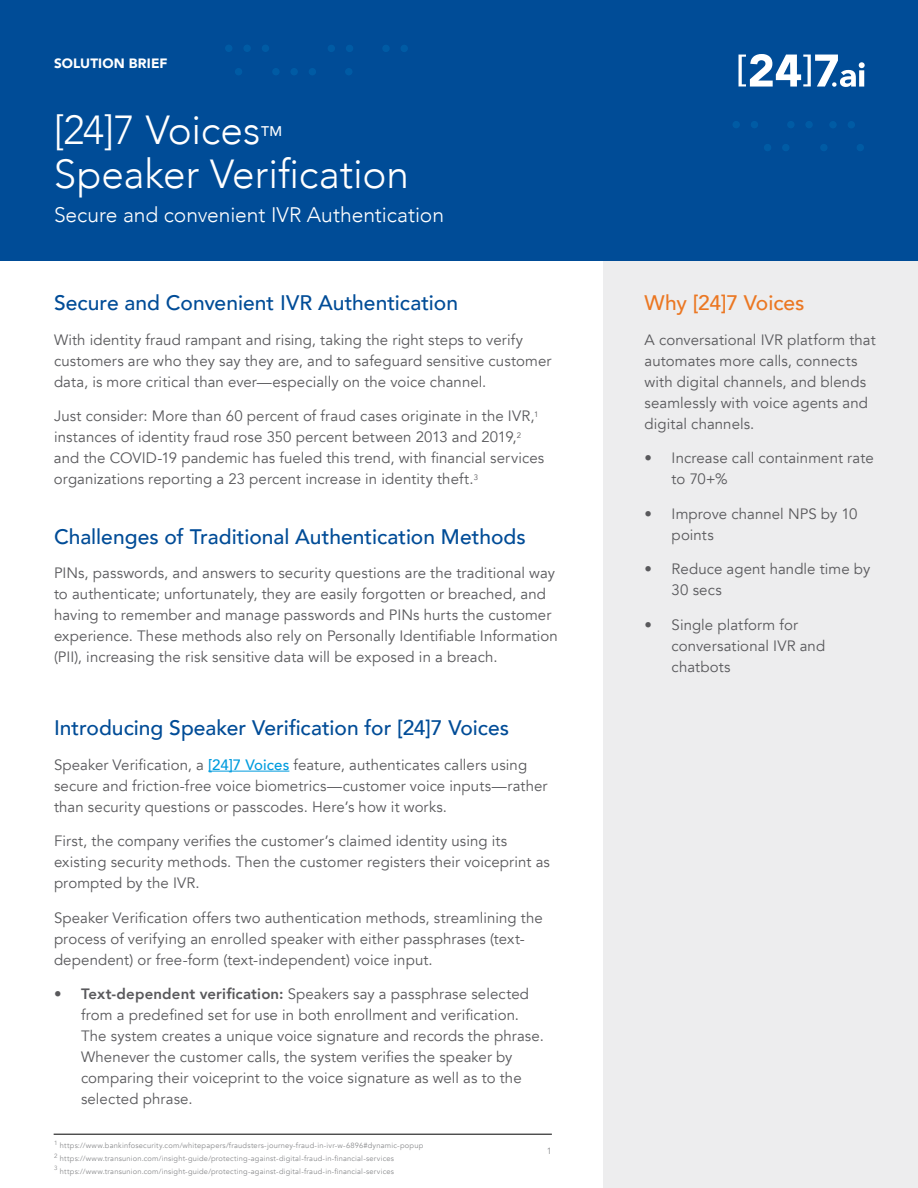
<style>
.page{position:relative;width:918px;height:1188px;background:#fff}
.page>*{position:absolute;margin:0;border:0;box-sizing:border-box;transform-origin:0 0}
.t1{font:300 40.5px "Avenir";color:#fff}
.t2{font:500 21px "Avenir";color:#004c97}
.t3{font:300 21px "Avenir";color:#fff}
.t4{font:500 21px "Avenir";letter-spacing:-.005em;color:#eb7722}
.t5{font:15px/21px "Avenir";letter-spacing:.005em;color:#59595c}
.t6{font:500 13.95px "Avenir";color:#fff}
.t7{font:900 13.5px "Avenir";letter-spacing:.01em;color:#fff}
.t8{font:9px "Avenir";color:#8a8b8d}
.t9{font:7.5px "Avenir";letter-spacing:.025em;color:#8a8b8d}
.t10{font:6.15px "Avenir";color:#8a8b8d}
.s1{font-weight:500;color:#009cde}
.s2{font-weight:800}
</style>
<div class="page">
<div style="left:603px;top:0;width:315px;height:1188px;background:#ededee"></div>
<div style="left:0;top:0;width:918px;height:260px;background:#004c97"></div>
<svg style="left:739px;top:54px;width:126px;height:33px"></svg>
<div style="left:243px;top:45px;width:8px;height:7px;background:#005ba4;border-radius:50%"></div>
<div style="left:290px;top:68px;width:8px;height:7px;background:#005ba4;border-radius:50%"></div>
<div style="left:345px;top:68px;width:8px;height:7px;background:#005ba4;border-radius:50%"></div>
<div style="left:225px;top:45px;width:7px;height:7px;background:#005ba4;border-radius:50%"></div>
<div style="left:272px;top:68px;width:8px;height:7px;background:#005ba4;border-radius:50%"></div>
<div style="left:262px;top:45px;width:7px;height:7px;background:#005ba4;border-radius:50%"></div>
<div style="left:309px;top:68px;width:7px;height:7px;background:#005ba4;border-radius:50%"></div>
<div style="left:235px;top:68px;width:7px;height:7px;background:#005ba4;border-radius:50%"></div>
<div style="left:382px;top:45px;width:8px;height:7px;background:#005ba4;border-radius:50%"></div>
<div style="left:328px;top:45px;width:7px;height:7px;background:#005ba4;border-radius:50%"></div>
<div style="left:401px;top:45px;width:7px;height:7px;background:#005ba4;border-radius:50%"></div>
<div style="left:346px;top:45px;width:7px;height:7px;background:#005ba4;border-radius:50%"></div>
<div style="left:751px;top:121px;width:7px;height:7px;background:#005ba4;border-radius:50%"></div>
<div style="left:805px;top:121px;width:8px;height:7px;background:#005ba4;border-radius:50%"></div>
<div style="left:782px;top:144px;width:8px;height:7px;background:#005ba4;border-radius:50%"></div>
<div style="left:733px;top:121px;width:7px;height:7px;background:#005ba4;border-radius:50%"></div>
<div style="left:787px;top:121px;width:8px;height:7px;background:#005ba4;border-radius:50%"></div>
<div style="left:764px;top:144px;width:7px;height:7px;background:#005ba4;border-radius:50%"></div>
<div style="left:848px;top:121px;width:7px;height:7px;background:#005ba4;border-radius:50%"></div>
<div style="left:857px;top:144px;width:7px;height:7px;background:#005ba4;border-radius:50%"></div>
<div style="left:820px;top:144px;width:8px;height:7px;background:#005ba4;border-radius:50%"></div>
<div style="left:829px;top:121px;width:8px;height:7px;background:#005ba4;border-radius:50%"></div>
<hr style="left:54px;top:1134px;width:498px;height:1px;background:#000">
<hr style="left:208px;top:771px;width:81px;height:1px;background:#009cde">
<p class="t7" style="left:54px;top:52px;width:115px">SOLUTION BRIEF</p>
<h1 class="t1" style="left:54px;top:106px;width:208px">[24]7 Voices</h1>
<p class="t6" style="left:261px;top:119px;width:22px">TM</p>
<h1 class="t1" style="left:54px;top:150px;width:357px">Speaker Verification</h1>
<h2 class="t3" style="left:54px;top:203px;width:392px">Secure and convenient IVR Authentication</h2>
<h2 class="t2" style="left:54px;top:285px;width:406px">Secure and Convenient IVR Authentication</h2>
<p class="t5" style="left:54px;top:329px;width:499px">With identity fraud rampant and rising, taking the right steps to verify customers are who they say they are, and to safeguard sensitive customer data, is more critical than ever—especially on the voice channel.</p>
<p class="t5" style="left:54px;top:406px;width:492px">Just consider: More than 60 percent of fraud cases originate in the IVR,<sup>1 </sup>instances of identity fraud rose 350 percent between 2013 and 2019,<sup>2 </sup>and the COVID-19 pandemic has fueled this trend, with financial services organizations reporting a 23 percent increase in identity theft.<sup>3</sup></p>
<h2 class="t2" style="left:54px;top:518px;width:473px">Challenges of Traditional Authentication Methods</h2>
<p class="t5" style="left:54px;top:563px;width:505px">PINs, passwords, and answers to security questions are the traditional way to authenticate; unfortunately, they are easily forgotten or breached, and having to remember and manage passwords and PINs hurts the customer experience. These methods also rely on Personally Identifiable Information (PII), increasing the risk sensitive data will be exposed in a breach.</p>
<h2 class="t2" style="left:54px;top:710px;width:457px">Introducing Speaker Verification for [24]7 Voices</h2>
<p class="t5" style="left:54px;top:755px;width:495px">Speaker Verification, a <span class="s1">[24]7 Voices</span> feature, authenticates callers using secure and friction-free voice biometrics—customer voice inputs—rather than security questions or passcodes. Here’s how it works.</p>
<p class="t5" style="left:54px;top:831px;width:497px">First, the company verifies the customer’s claimed identity using its existing security methods. Then the customer registers their voiceprint as prompted by the IVR.</p>
<p class="t5" style="left:54px;top:908px;width:490px">Speaker Verification offers two authentication methods, streamlining the process of verifying an enrolled speaker with either passphrases (text&shy;dependent) or free-form (text-independent) voice input.</p>
<p class="t5" style="left:81px;top:984px;width:464px;text-indent:-27px"><span class="s2">• Text-dependent verification:</span> Speakers say a passphrase selected from a predefined set for use in both enrollment and verification.<br>The system creates a unique voice signature and records the phrase.<br>Whenever the customer calls, the system verifies the speaker by comparing their voiceprint to the voice signature as well as to the selected phrase.</p>
<p class="t10" style="left:54px;top:1139px;width:5px">1</p>
<p class="t9" style="left:60px;top:1141px;width:365px">https://www.bankinfosecurity.com/whitepapers/fraudsters-journey-fraud-in-ivr-w-6896#dynamic-popup</p>
<p class="t10" style="left:54px;top:1152px;width:5px">2</p>
<p class="t9" style="left:60px;top:1154px;width:336px">https://www.transunion.com/insight-guide/protecting-against-digital-fraud-in-financial-services</p>
<p class="t10" style="left:54px;top:1164px;width:5px">3</p>
<p class="t9" style="left:60px;top:1167px;width:336px">https://www.transunion.com/insight-guide/protecting-against-digital-fraud-in-financial-services</p>
<p class="t8" style="left:547px;top:1146px;width:7px">1</p>
<h2 class="t4" style="left:645px;top:285px;width:161px">Why [24]7 Voices</h2>
<p class="t5" style="left:645px;top:329px;width:233px">A conversational IVR platform that automates more calls, connects with digital channels, and blends seamlessly with voice agents and digital channels.</p>
<p class="t5" style="left:672px;top:448px;width:204px;text-indent:-27px">• Increase call containment rate to 70+%</p>
<p class="t5" style="left:672px;top:503px;width:187px;text-indent:-27px">• Improve channel NPS by 10 points</p>
<p class="t5" style="left:672px;top:559px;width:200px;text-indent:-27px">• Reduce agent handle time by<br>30 secs</p>
<p class="t5" style="left:672px;top:614px;width:155px;text-indent:-27px">• Single platform for conversational IVR and chatbots</p>
</div>
